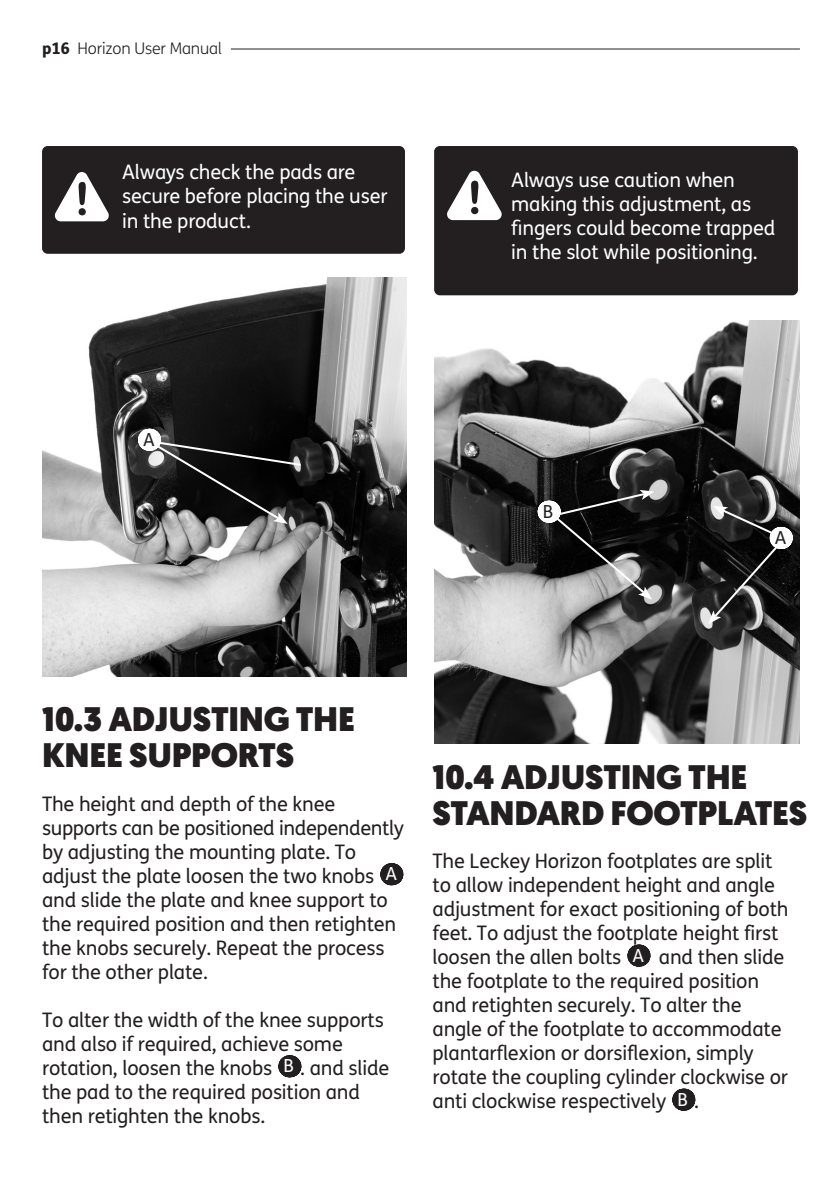
<style>
.page{position:relative;width:840px;height:1191px;background:#fff}
.page>*{position:absolute;margin:0;border:0;box-sizing:border-box;transform-origin:0 0}
.t1{font:900 34px/36px "Geomanist";letter-spacing:-.01em;color:#231f20}
.t2{font:20px/24px "FS Me";letter-spacing:-.01em;color:#231f20}
.t3{font:20px/24px "FS Me";letter-spacing:-.01em;color:#fff}
.DOT_BLACK{font:18px "FS Me";color:#fff}
.DOT_WHITE{font:18px "FS Me";color:#231f20}
.t4{font:300 16px "FS Me";letter-spacing:-.01em;color:#231f20}
.s1{font-weight:800}
</style>
<div class="page">
<hr style="left:231px;top:49px;width:568px;height:1px;background:#231f20">
<img style="left:42px;top:277px;width:365px;height:399px">
<svg style="left:391px;top:863px;width:1px;height:22px"></svg>
<svg style="left:289px;top:1055px;width:1px;height:22px"></svg>
<img style="left:434px;top:320px;width:364px;height:423px">
<svg style="left:638px;top:944px;width:1px;height:22px"></svg>
<svg style="left:683px;top:1088px;width:1px;height:22px"></svg>
<div style="left:42px;top:146px;width:363px;height:108px;background:#231f20;border-radius:6px"></div>
<svg style="left:55px;top:172px;width:54px;height:49px"></svg>
<div style="left:434px;top:146px;width:363px;height:149px;background:#231f20;border-radius:6px"></div>
<svg style="left:447px;top:171px;width:54px;height:49px"></svg>
<svg style="left:139px;top:429px;width:164px;height:95px;background:#2d2d2d"></svg>
<svg style="left:548px;top:490px;width:106px;height:109px;background:#444"></svg>
<svg style="left:707px;top:506px;width:80px;height:118px;background:#353535"></svg>
<p class="t4" style="left:42px;top:37px;width:181px"><span class="s1">p16</span> Horizon User Manual</p>
<p class="t3" style="left:122px;top:160px;width:267px">Always check the pads are secure before placing the user in the product.</p>
<p class="t3" style="left:511px;top:167px;width:265px">Always use caution when making this adjustment, as fingers could become trapped in the slot while positioning.</p>
<p class="DOT_WHITE" style="left:143px;top:427px;width:13px">A</p>
<p class="DOT_WHITE" style="left:542px;top:499px;width:12px">B</p>
<p class="DOT_WHITE" style="left:774px;top:525px;width:13px">A</p>
<p class="t1" style="left:42px;top:701px;width:314px">10.3 ADJUSTING THE<br>KNEE SUPPORTS</p>
<p class="t2" style="left:42px;top:791px;width:294px">The height and depth of the knee</p>
<p class="t2" style="left:42px;top:815px;width:363px">supports can be positioned independently by adjusting the mounting plate. To adjust the plate loosen the two knobs</p>
<p class="DOT_BLACK" style="left:385px;top:861px;width:13px">A</p>
<p class="t2" style="left:42px;top:887px;width:355px">and slide the plate and knee support to the required position and then retighten the knobs securely. Repeat the process for the other plate.</p>
<p class="t2" style="left:42px;top:1007px;width:343px">To alter the width of the knee supports and also if required, achieve some</p>
<p class="t2" style="left:42px;top:1055px;width:232px">rotation, loosen the knobs</p>
<p class="DOT_BLACK" style="left:283px;top:1053px;width:12px">B</p>
<p class="t2" style="left:42px;top:1055px;width:348px;text-indent:258px">. and slide the pad to the required position and then retighten the knobs.</p>
<p class="t1" style="left:432px;top:759px;width:316px">10.4 ADJUSTING THE</p>
<p class="t1" style="left:432px;top:795px;width:376px">STANDARD FOOTPLATES</p>
<p class="t2" style="left:432px;top:848px;width:357px">The Leckey Horizon footplates are split to allow independent height and angle adjustment for exact positioning of both feet. To adjust the footplate height first loosen the allen bolts</p>
<p class="DOT_BLACK" style="left:632px;top:942px;width:13px">A</p>
<p class="t2" style="left:432px;top:944px;width:357px;text-indent:226px">and then slide the footplate to the required position and retighten securely. To alter the angle of the footplate to accommodate plantarflexion or dorsiflexion, simply rotate the coupling cylinder clockwise or anti clockwise respectively</p>
<p class="DOT_BLACK" style="left:677px;top:1086px;width:12px">B</p>
<p class="t2" style="left:693px;top:1088px;width:6px">.</p>
</div>
